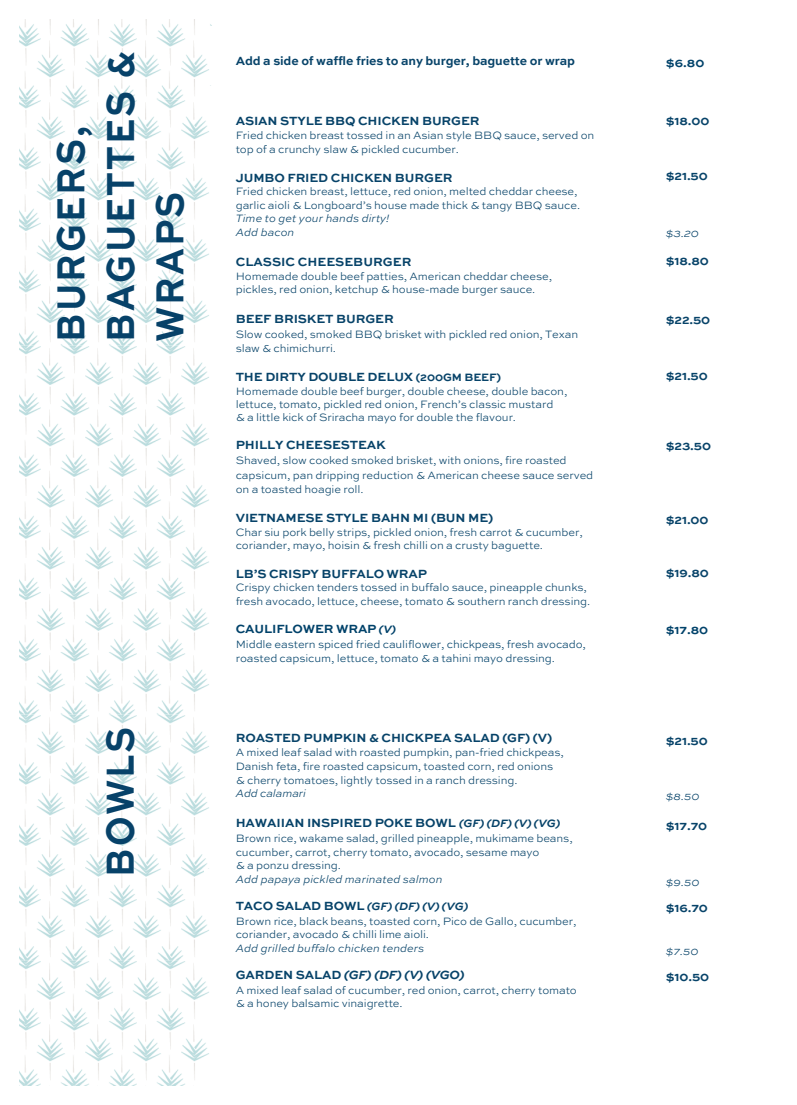
<style>
.page{position:relative;width:797px;height:1105px;background:#fff}
.page>*{position:absolute;margin:0;border:0;box-sizing:border-box;transform-origin:0 0}
.t1{font:700 41.25px/49.5px "Sweet Sans Pro";letter-spacing:.055em;color:#074269;scale:.86 1}
.t2{font:700 12.5px "Sweet Sans Pro";letter-spacing:-.01em;color:#074369}
.t3{font:700 12.5px "Sweet Sans Pro";letter-spacing:-.01em;color:#074369}
.t4{font:italic 700 12.5px "Sweet Sans Pro";color:#074369}
.t5{font:700 12.5px "Sweet Sans Pro";letter-spacing:-.01em;color:#01426a}
.t6{font:700 12.5px "Sweet Sans Pro";color:#01426a}
.t7{font:300 11.25px/13.5px "Sweet Sans Pro";letter-spacing:-.01em;color:#074369}
.t8{font:italic 300 11.25px/13.5px "Sweet Sans Pro";color:#074369}
.t9{font:300 11.25px/14px "Sweet Sans Pro";letter-spacing:-.01em;color:#01426a}
.s1{font-style:inherit}
.s2{font-size:11.25px}
.s3{font-style:italic;font-size:11.25px}
.s4{font-weight:700;font-size:12.5px}
.s5{font-weight:700;font-style:italic}
.s6{font-style:normal}
</style>
<div class="page">
<img style="left:19px;top:19px;width:193px;height:1067px">
<div style="left:204px;top:26px;width:13px;height:28px;background:#fff"></div>
<div style="left:204px;top:199px;width:13px;height:32px;background:#fff"></div>
<div style="left:204px;top:385px;width:13px;height:32px;background:#fff"></div>
<div style="left:204px;top:568px;width:13px;height:31px;background:#fff"></div>
<div style="left:204px;top:749px;width:13px;height:39px;background:#fff"></div>
<div style="left:204px;top:938px;width:13px;height:31px;background:#fff"></div>
<div style="left:204px;top:86px;width:13px;height:32px;background:#fff"></div>
<div style="left:204px;top:263px;width:13px;height:32px;background:#fff"></div>
<div style="left:204px;top:449px;width:13px;height:31px;background:#fff"></div>
<div style="left:204px;top:632px;width:13px;height:31px;background:#fff"></div>
<div style="left:204px;top:816px;width:13px;height:31px;background:#fff"></div>
<div style="left:204px;top:1000px;width:13px;height:31px;background:#fff"></div>
<div style="left:204px;top:143px;width:13px;height:32px;background:#fff"></div>
<div style="left:204px;top:320px;width:13px;height:32px;background:#fff"></div>
<div style="left:204px;top:509px;width:13px;height:31px;background:#fff"></div>
<div style="left:204px;top:693px;width:13px;height:32px;background:#fff"></div>
<div style="left:204px;top:870px;width:13px;height:39px;background:#fff"></div>
<div style="left:204px;top:1062px;width:13px;height:24px;background:#fff"></div>
<h1 class="t1" style="left:43px;top:342px;width:339px;rotate:-90deg">BURGERS,<br>BAGUETTES &amp;<br>WRAPS</h1>
<h1 class="t1" style="left:93px;top:877px;width:175px;rotate:-90deg">BOWLS</h1>
<p class="t3" style="left:236px;top:52px;width:341px">Add a side of waffle fries to any burger, baguette or wrap</p>
<p class="t6" style="left:665px;top:53px;width:40px">$6.80</p>
<p class="t3" style="left:236px;top:111px;width:245px">ASIAN STYLE BBQ CHICKEN BURGER</p>
<p class="t7" style="left:236px;top:128px;width:360px;line-height:13.9px">Fried chicken breast tossed in an Asian style BBQ sauce, served on top of a crunchy slaw &amp; pickled cucumber.</p>
<p class="t2" style="left:236px;top:168px;width:218px"><span class="s1">JUMBO</span> FRIED CHICKEN BURGER</p>
<p class="t7" style="left:236px;top:184px;width:346px">Fried chicken breast, lettuce, red onion, melted cheddar cheese, garlic aioli &amp; Longboard’s house made thick &amp; tangy BBQ sauce.</p>
<p class="t8" style="left:236px;top:211px;width:155px">Time to get your hands dirty!<br>Add bacon</p>
<p class="t3" style="left:236px;top:252px;width:177px">CLASSIC CHEESEBURGER</p>
<p class="t7" style="left:236px;top:269px;width:318px">Homemade double beef patties, American cheddar cheese, pickles, red onion, ketchup &amp; house-made burger sauce.</p>
<p class="t3" style="left:236px;top:310px;width:159px">BEEF BRISKET BURGER</p>
<p class="t7" style="left:236px;top:326px;width:344px;line-height:14.2px">Slow cooked, smoked BBQ brisket with pickled red onion, Texan slaw &amp; chimichurri.</p>
<p class="t2" style="left:236px;top:367px;width:267px">THE DIRTY DOUBLE DELUX <span class="s2">(200GM BEEF)</span></p>
<p class="t7" style="left:236px;top:384px;width:333px;line-height:13.1px">Homemade double beef burger, double cheese, double bacon, lettuce, tomato, pickled red onion, French’s classic mustard<br>&amp; a little kick of Sriracha mayo for double the flavour.</p>
<p class="t2" style="left:236px;top:436px;width:151px">PHILLY CHEESESTEAK</p>
<p class="t7" style="left:236px;top:453px;width:359px;line-height:14.5px">Shaved, slow cooked smoked brisket, with onions, fire roasted capsicum, pan dripping reduction &amp; American cheese sauce served on a toasted hoagie roll.</p>
<p class="t2" style="left:236px;top:508px;width:259px">VIETNAMESE STYLE BAHN MI <span class="s1">(BUN ME)</span></p>
<p class="t7" style="left:236px;top:525px;width:348px">Char siu pork belly strips, pickled onion, fresh carrot &amp; cucumber, coriander, mayo, hoisin &amp; fresh chilli on a crusty baguette.</p>
<p class="t2" style="left:236px;top:564px;width:193px">LB’S CRISPY BUFFALO WRAP</p>
<p class="t7" style="left:236px;top:580px;width:356px">Crispy chicken tenders tossed in buffalo sauce, pineapple chunks, fresh avocado, lettuce, cheese, tomato &amp; southern ranch dressing.</p>
<p class="t5" style="left:236px;top:619px;width:162px">CAULIFLOWER WRAP <span class="s3">(V)</span></p>
<p class="t9" style="left:236px;top:637px;width:352px">Middle eastern spiced fried cauliflower, chickpeas, fresh avocado, roasted capsicum, lettuce, tomato &amp; a tahini mayo dressing.</p>
<p class="t3" style="left:236px;top:729px;width:318px">ROASTED PUMPKIN &amp; CHICKPEA SALAD (GF) (V)</p>
<p class="t7" style="left:236px;top:746px;width:329px">A mixed leaf salad with roasted pumpkin, pan-fried chickpeas,<br>Danish feta, fire roasted capsicum, toasted corn, red onions &amp; cherry tomatoes, lightly tossed in a ranch dressing.</p>
<p class="t8" style="left:236px;top:786px;width:72px">Add calamari</p>
<p class="t2" style="left:236px;top:813px;width:326px">HAWAIIAN INSPIRED POKE BOWL <span class="s3">(GF) (DF) (V) (VG)</span></p>
<p class="t7" style="left:236px;top:831px;width:338px">Brown rice, wakame salad, grilled pineapple, mukimame beans, cucumber, carrot, cherry tomato, avocado, sesame mayo<br>&amp; a ponzu dressing.</p>
<p class="t8" style="left:236px;top:872px;width:208px">Add papaya pickled marinated salmon</p>
<p class="t7" style="left:236px;top:899px;width:342px"><span class="s4">TACO SALAD BOWL</span> <span class="s5">(GF) (DF) (V) (VG)<br></span>Brown rice, black beans, toasted corn, Pico de Gallo, cucumber, coriander, avocado &amp; chilli lime aioli.</p>
<p class="t8" style="left:236px;top:941px;width:190px">Add grilled buffalo chicken tenders</p>
<p class="t4" style="left:236px;top:966px;width:230px"><span class="s6">GARDEN SALAD</span> (GF) (DF) (V) (VG<span class="s1">O</span>)</p>
<p class="t7" style="left:236px;top:983px;width:342px">A mixed leaf salad of cucumber, red onion, carrot, cherry tomato &amp; a honey balsamic vinaigrette.</p>
<p class="t2" style="left:665px;top:111px;width:45px">$<span class="s1">18</span>.<span class="s1">0</span>0</p>
<p class="t2" style="left:665px;top:167px;width:43px">$<span class="s1">21</span>.<span class="s1">5</span>0</p>
<p class="t8" style="left:665px;top:226px;width:35px">$3.20</p>
<p class="t2" style="left:665px;top:251px;width:45px">$18.<span class="s1">8</span>0</p>
<p class="t2" style="left:665px;top:311px;width:46px">$<span class="s1">22</span>.<span class="s1">5</span>0</p>
<p class="t3" style="left:665px;top:367px;width:43px"><span class="s1">$</span>21.5<span class="s1">0</span></p>
<p class="t3" style="left:665px;top:436px;width:47px"><span class="s1">$</span>23.50</p>
<p class="t3" style="left:665px;top:510px;width:44px"><span class="s1">$</span>21.00</p>
<p class="t2" style="left:665px;top:564px;width:45px">$1<span class="s1">9</span>.<span class="s1">8</span>0</p>
<p class="t6" style="left:665px;top:621px;width:44px"><span class="s1">$</span>17.80</p>
<p class="t2" style="left:665px;top:731px;width:43px">$21.<span class="s1">5</span>0</p>
<p class="t8" style="left:665px;top:789px;width:35px">$8.50</p>
<p class="t2" style="left:665px;top:816px;width:43px">$17.<span class="s1">7</span>0</p>
<p class="t8" style="left:665px;top:876px;width:35px">$9.50</p>
<p class="t2" style="left:665px;top:898px;width:44px">$1<span class="s1">6</span>.<span class="s1">7</span>0</p>
<p class="t8" style="left:665px;top:944px;width:34px">$7.50</p>
<p class="t2" style="left:665px;top:967px;width:45px">$<span class="s1">10</span>.<span class="s1">5</span>0</p>
</div>
